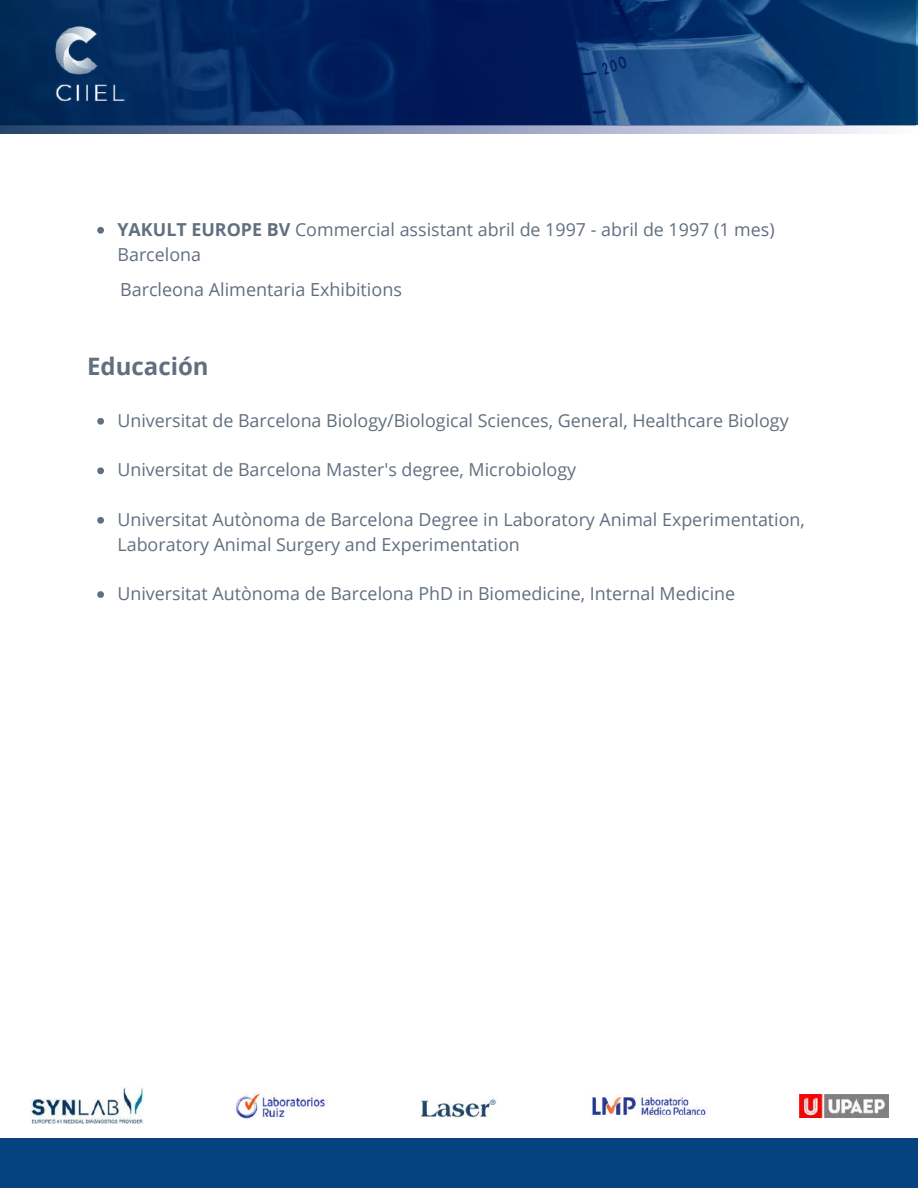
<style>
.page{position:relative;width:918px;height:1188px;background:#fff}
.page>*{position:absolute;margin:0;border:0;box-sizing:border-box;transform-origin:0 0}
.t1{font:700 24px "Open Sans";color:#626f7f}
.t2{font:18px "Open Sans";color:#626f7f}
.t3{font:17.85px/24.8px "Open Sans";color:#626f7f}
.s1{font-weight:700}
</style>
<div class="page">
<div style="left:0;top:1138px;width:918px;height:50px;background:#064280"></div>
<svg style="left:0;top:0;width:916px;height:133px;background:#12376f"></svg>
<img style="left:30px;top:9px;width:122px;height:117px">
<img style="left:592px;top:1094px;width:115px;height:24px">
<img style="left:235px;top:1093px;width:91px;height:26px">
<img style="left:30px;top:1088px;width:114px;height:36px">
<img style="left:420px;top:1099px;width:76px;height:19px">
<img style="left:799px;top:1095px;width:89px;height:22px">
<svg style="left:97px;top:418px;width:7px;height:7px"></svg>
<svg style="left:97px;top:467px;width:7px;height:7px"></svg>
<svg style="left:97px;top:517px;width:7px;height:7px"></svg>
<svg style="left:97px;top:591px;width:7px;height:7px"></svg>
<svg style="left:97px;top:227px;width:7px;height:7px"></svg>
<p class="t3" style="left:118px;top:217px;width:659px"><span class="s1">YAKULT EUROPE BV</span> Commercial assistant abril de 1997 - abril de 1997 (1 mes)<br>Barcelona</p>
<p class="t2" style="left:120px;top:277px;width:283px">Barcleona Alimentaria Exhibitions</p>
<h1 class="t1" style="left:87px;top:350px;width:123px">Educación</h1>
<p class="t3" style="left:118px;top:408px;width:673px">Universitat de Barcelona Biology/Biological Sciences, General, Healthcare Biology</p>
<p class="t3" style="left:118px;top:457px;width:460px">Universitat de Barcelona Master's degree, Microbiology</p>
<p class="t3" style="left:118px;top:507px;width:689px">Universitat Autònoma de Barcelona Degree in Laboratory Animal Experimentation,<br>Laboratory Animal Surgery and Experimentation</p>
<p class="t3" style="left:118px;top:581px;width:619px">Universitat Autònoma de Barcelona PhD in Biomedicine, Internal Medicine</p>
</div>
